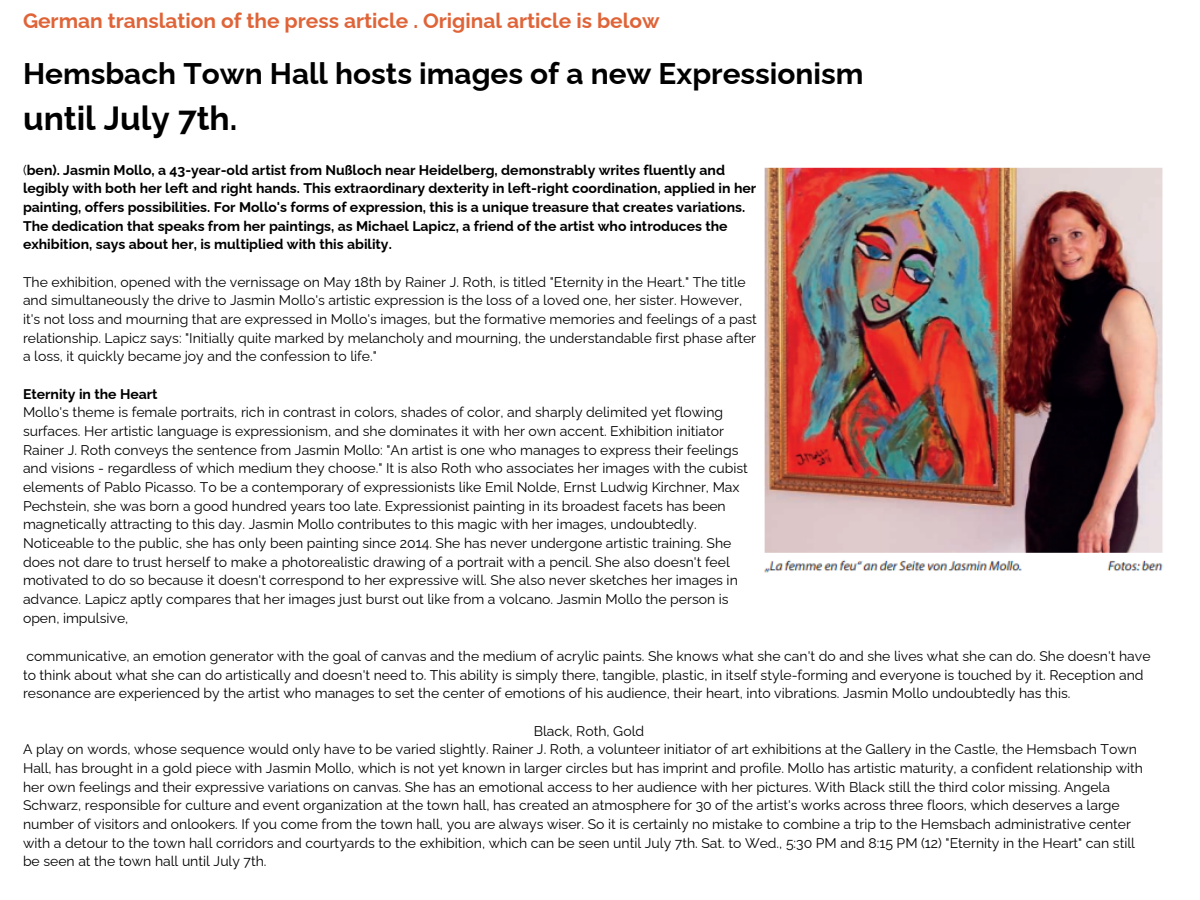
<style>
.page{position:relative;width:1200px;height:900px;background:#fff}
.page>*{position:absolute;margin:0;border:0;box-sizing:border-box;transform-origin:0 0}
.t1{font:700 33.4px "Raleway";color:#000}
.t2{font:700 29.8px "Raleway";color:#000}
.t3{font:700 20.8px "Raleway";color:#df6438}
.t4{font:14px/18.6px "Raleway";color:#000}
.t5{font:700 14px/18.6px "Raleway";color:#000}
.s1{font-weight:400}
</style>
<div class="page">
<img style="left:764px;top:167px;width:399px;height:406px">
<p class="t3" style="left:23px;top:9px;width:638px">German translation of the press article . Original article is below</p>
<h1 class="t2" style="left:23px;top:56px;width:842px">Hemsbach Town Hall hosts images of a new Expressionism</h1>
<h1 class="t1" style="left:23px;top:99px;width:216px">until July 7th.</h1>
<p class="t5" style="left:23px;top:160px;width:735px"><span class="s1">(</span>ben). Jasmin Mollo, a 43-year-old artist from Nußloch near Heidelberg, demonstrably writes fluently and legibly with both her left and right hands. This extraordinary dexterity in left-right coordination, applied in her painting, offers possibilities. For Mollo's forms of expression, this is a unique treasure that creates variations.<br>The dedication that speaks from her paintings, as Michael Lapicz, a friend of the artist who introduces the exhibition, says about her, is multiplied with this ability.</p>
<p class="t4" style="left:23px;top:272px;width:735px">The exhibition, opened with the vernissage on May 18th by Rainer J. Roth, is titled "Eternity in the Heart." The title and simultaneously the drive to Jasmin Mollo's artistic expression is the loss of a loved one, her sister. However, it's not loss and mourning that are expressed in Mollo's images, but the formative memories and feelings of a past relationship. Lapicz says: "Initially quite marked by melancholy and mourning, the understandable first phase after a loss, it quickly became joy and the confession to life."</p>
<p class="t5" style="left:23px;top:384px;width:136px">Eternity in the Heart</p>
<p class="t4" style="left:23px;top:403px;width:726px">Mollo's theme is female portraits, rich in contrast in colors, shades of color, and sharply delimited yet flowing surfaces. Her artistic language is expressionism, and she dominates it with her own accent. Exhibition initiator Rainer J. Roth conveys the sentence from Jasmin Mollo: "An artist is one who manages to express their feelings and visions - regardless of which medium they choose." It is also Roth who associates her images with the cubist elements of Pablo Picasso. To be a contemporary of expressionists like Emil Nolde, Ernst Ludwig Kirchner, Max Pechstein, she was born a good hundred years too late. Expressionist painting in its broadest facets has been magnetically attracting to this day. Jasmin Mollo contributes to this magic with her images, undoubtedly.<br>Noticeable to the public, she has only been painting since 2014. She has never undergone artistic training. She does not dare to trust herself to make a photorealistic drawing of a portrait with a pencil. She also doesn't feel motivated to do so because it doesn't correspond to her expressive will. She also never sketches her images in advance. Lapicz aptly compares that her images just burst out like from a volcano. Jasmin Mollo the person is open, impulsive,</p>
<p class="t4" style="left:23px;top:647px;width:1129px">communicative, an emotion generator with the goal of canvas and the medium of acrylic paints. She knows what she can't do and she lives what she can do. She doesn't have to think about what she can do artistically and doesn't need to. This ability is simply there, tangible, plastic, in itself style-forming and everyone is touched by it. Reception and resonance are experienced by the artist who manages to set the center of emotions of his audience, their heart, into vibrations. Jasmin Mollo undoubtedly has this.</p>
<p class="t4" style="left:534px;top:721px;width:112px">Black, Roth, Gold</p>
<p class="t4" style="left:23px;top:740px;width:1122px">A play on words, whose sequence would only have to be varied slightly. Rainer J. Roth, a volunteer initiator of art exhibitions at the Gallery in the Castle, the Hemsbach Town Hall, has brought in a gold piece with Jasmin Mollo, which is not yet known in larger circles but has imprint and profile. Mollo has artistic maturity, a confident relationship with her own feelings and their expressive variations on canvas. She has an emotional access to her audience with her pictures. With Black still the third color missing. Angela Schwarz, responsible for culture and event organization at the town hall, has created an atmosphere for 30 of the artist's works across three floors, which deserves a large number of visitors and onlookers. If you come from the town hall, you are always wiser. So it is certainly no mistake to combine a trip to the Hemsbach administrative center with a detour to the town hall corridors and courtyards to the exhibition, which can be seen until July 7th. Sat. to Wed., 5:30 PM and 8:15 PM (12) "Eternity in the Heart" can still be seen at the town hall until July 7th.</p>
</div>
